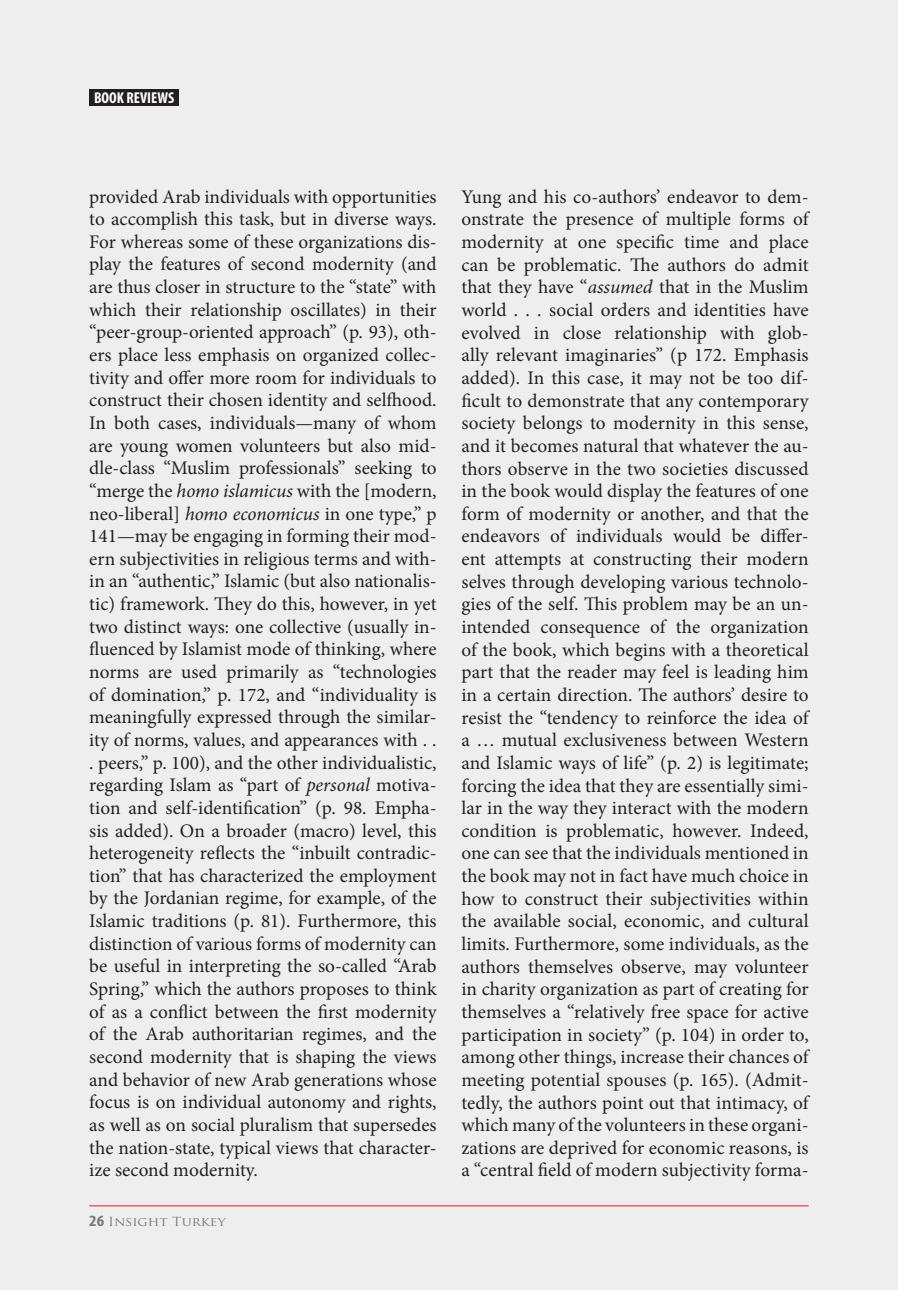
<style>
.page{position:relative;width:898px;height:1290px;background:#eeeeef}
.page>*{position:absolute;margin:0;border:0;box-sizing:border-box;transform-origin:0 0}
.t1{font:19.25px/22.6px "Minion Pro";color:#231f20;text-align:justify}
.t2{font:700 condensed 15.75px "Myriad Pro";color:#fff}
.t3{font:12.25px "Trajan Pro";color:#76787b;scale:1.11 1}
.s1{font-style:italic}
.s2{font-family:"Myriad Pro";font-weight:700;font-stretch:condensed;font-size:15.75px}
</style>
<div class="page">
<div style="left:89px;top:89px;width:90px;height:17px;background:#231f20"></div>
<hr style="left:89px;top:1205px;width:720px;height:1px;background:#d1232a">
<p class="t2" style="left:94px;top:88px;width:82px">BOOK REVIEWS</p>
<p class="t1" style="left:89px;top:185px;width:349px">provided Arab individuals with opportunities to accomplish this task, but in diverse ways.<br>For whereas some of these organizations dis&shy;play the features of second modernity (and are thus closer in structure to the “state” with which their relationship oscillates) in their “peer-group-oriented approach” (p. 93), oth&shy;ers place less emphasis on organized collec&shy;tivity and offer more room for individuals to construct their chosen identity and selfhood.<br>In both cases, individuals—many of whom are young women volunteers but also mid&shy;dle-class “Muslim professionals” seeking to “merge the <span class="s1">homo islamicus</span> with the [modern, neo-liberal] <span class="s1">homo economicus</span> in one type,” p 141—may be engaging in forming their mod&shy;ern subjectivities in religious terms and with&shy;in an “authentic,” Islamic (but also nationalis&shy;tic) framework. They do this, however, in yet two distinct ways: one collective (usually in&shy;fluenced by Islamist mode of thinking, where norms are used primarily as “technologies of domination,” p. 172, and “individuality is meaningfully expressed through the similar&shy;ity of norms, values, and appearances with . . . peers,” p. 100), and the other individualistic, regarding Islam as “part of <span class="s1">personal</span> motiva&shy;tion and self-identification” (p. 98. Empha&shy;sis added). On a broader (macro) level, this heterogeneity reflects the “inbuilt contradic&shy;tion” that has characterized the employment by the Jordanian regime, for example, of the Islamic traditions (p. 81). Furthermore, this distinction of various forms of modernity can be useful in interpreting the so-called “Arab Spring,” which the authors proposes to think of as a conflict between the first modernity of the Arab authoritarian regimes, and the second modernity that is shaping the views and behavior of new Arab generations whose focus is on individual autonomy and rights, as well as on social pluralism that supersedes the nation-state, typical views that character&shy;ize second modernity.</p>
<p class="t1" style="left:461px;top:185px;width:349px">Yung and his co-authors’ endeavor to dem&shy;onstrate the presence of multiple forms of modernity at one specific time and place can be problematic. The authors do admit that they have “<span class="s1">assumed</span> that in the Muslim world . . . social orders and identities have evolved in close relationship with glob&shy;ally relevant imaginaries” (p 172. Emphasis added). In this case, it may not be too dif&shy;ficult to demonstrate that any contemporary society belongs to modernity in this sense, and it becomes natural that whatever the au&shy;thors observe in the two societies discussed in the book would display the features of one form of modernity or another, and that the endeavors of individuals would be differ&shy;ent attempts at constructing their modern selves through developing various technolo&shy;gies of the self. This problem may be an un&shy;intended consequence of the organization of the book, which begins with a theoretical part that the reader may feel is leading him in a certain direction. The authors’ desire to resist the “tendency to reinforce the idea of a … mutual exclusiveness between Western and Islamic ways of life” (p. 2) is legitimate; forcing the idea that they are essentially simi&shy;lar in the way they interact with the modern condition is problematic, however. Indeed, one can see that the individuals mentioned in the book may not in fact have much choice in how to construct their subjectivities within the available social, economic, and cultural limits. Furthermore, some individuals, as the authors themselves observe, may volunteer in charity organization as part of creating for themselves a “relatively free space for active participation in society” (p. 104) in order to, among other things, increase their chances of meeting potential spouses (p. 165). (Admit&shy;tedly, the authors point out that intimacy, of which many of the volunteers in these organi&shy;zations are deprived for economic reasons, is a “central field of modern subjectivity forma-</p>
<p class="t3" style="left:89px;top:1213px;width:124px"><span class="s2">26</span> Insight Turkey</p>
</div>
